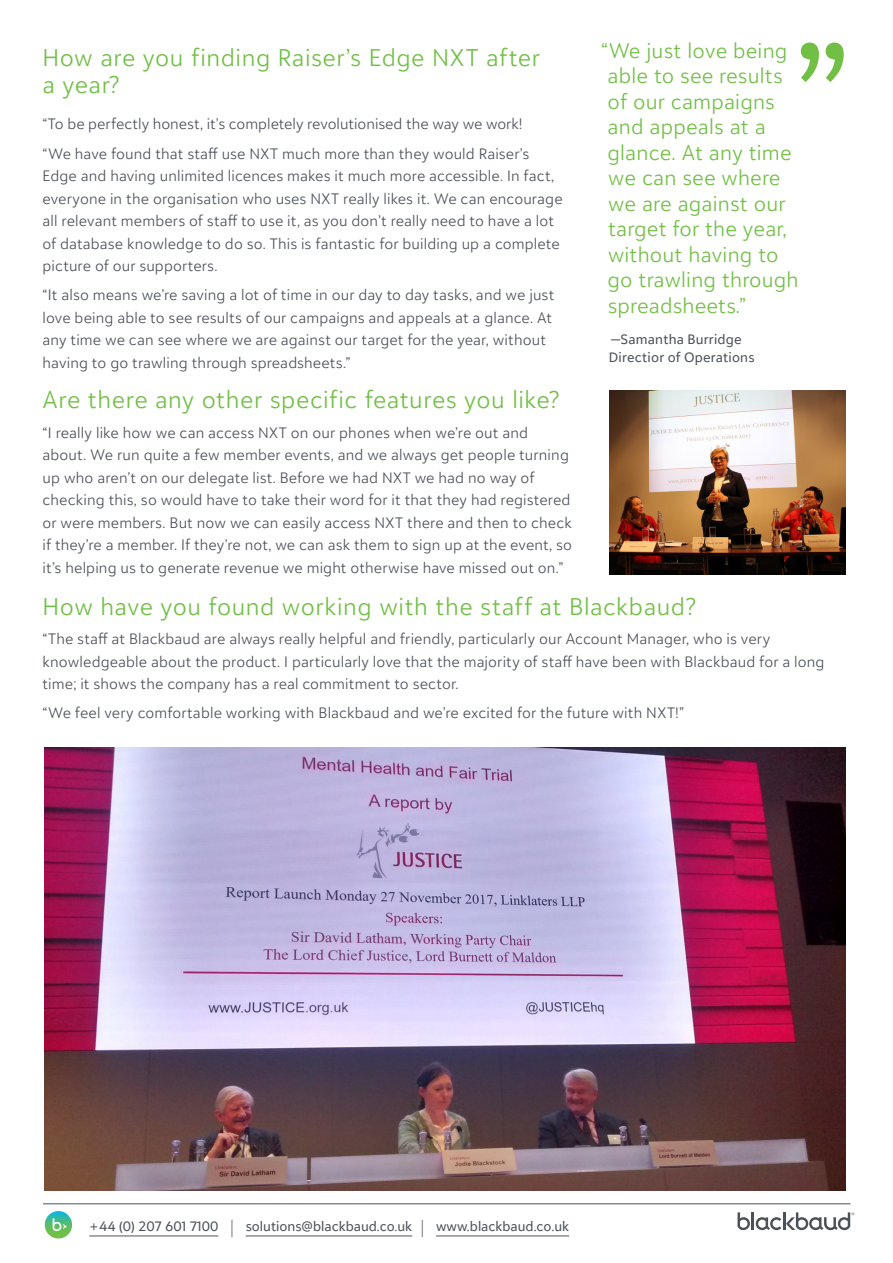
<style>
.page{position:relative;width:893px;height:1263px;background:#fff}
.page>*{position:absolute;margin:0;border:0;box-sizing:border-box;transform-origin:0 0}
.Body_Headline{font:300 24px/27px "Blackbaud Sans";letter-spacing:.025em;color:#71bf44}
.Main_Quote_Attributi{font:300 21px/25.5px "Blackbaud Sans";letter-spacing:.01em;color:#71bf44}
.Body_Text{font:300 15px/22.5px "Blackbaud Sans";letter-spacing:.01em;color:#4c5159}
.Body_Headline-2{font:300 15px "Blackbaud Sans";color:#4c5159}
.t1{font:13.5px "Blackbaud Sans";color:#4d525a}
.Pull_Quote{font:13.5px/18px "Blackbaud Sans";letter-spacing:.015em;color:#4c5159}
.s1{font-weight:300;font-size:20.25px;color:#71757b}
</style>
<div class="page">
<img style="left:45px;top:748px;width:801px;height:442px">
<img style="left:609px;top:390px;width:237px;height:184px">
<svg style="left:801px;top:43px;width:43px;height:39px"></svg>
<hr style="left:89px;top:1235px;width:129px;height:1px;background:#4d525a">
<hr style="left:246px;top:1235px;width:166px;height:1px;background:#4d525a">
<hr style="left:436px;top:1235px;width:133px;height:1px;background:#4d525a">
<svg style="left:45px;top:1211px;width:27px;height:27px"></svg>
<svg style="left:53px;top:1218px;width:14px;height:13px"></svg>
<svg style="left:737px;top:1212px;width:117px;height:18px"></svg>
<hr style="left:43px;top:1203px;width:807px;height:1px;background:#4c5159">
<p class="Body_Headline" style="left:43px;top:44px;width:499px">How are you finding Raiser’s Edge NXT after a year?</p>
<p class="Body_Headline-2" style="left:43px;top:115px;width:481px">“To be perfectly honest, it’s completely revolutionised the way we work!</p>
<p class="Body_Text" style="left:43px;top:142px;width:522px">“We have found that staff use NXT much more than they would Raiser’s Edge and having unlimited licences makes it much more accessible. In fact, everyone in the organisation who uses NXT really likes it. We can encourage all relevant members of staff to use it, as you don’t really need to have a lot of database knowledge to do so. This is fantastic for building up a complete picture of our supporters.</p>
<p class="Body_Text" style="left:43px;top:283px;width:513px">“It also means we’re saving a lot of time in our day to day tasks, and we just love being able to see results of our campaigns and appeals at a glance. At any time we can see where we are against our target for the year, without having to go trawling through spreadsheets.”</p>
<p class="Body_Headline" style="left:43px;top:386px;width:518px">Are there any other specific features you like?</p>
<p class="Body_Text" style="left:43px;top:421px;width:531px">“I really like how we can access NXT on our phones when we’re out and about. We run quite a few member events, and we always get people turning up who aren’t on our delegate list. Before we had NXT we had no way of checking this, so would have to take their word for it that they had registered or were members. But now we can easily access NXT there and then to check if they’re a member. If they’re not, we can ask them to sign up at the event, so it’s helping us to generate revenue we might otherwise have missed out on.”</p>
<p class="Main_Quote_Attributi" style="left:607px;top:37px;width:193px;text-indent:-6px">“We just love being able to see results of our campaigns and appeals at a glance. At any time we can see where we are against our target for the year, without having to go trawling through spreadsheets.”</p>
<p class="Pull_Quote" style="left:609px;top:330px;width:147px">—Samantha Burridge<br>Directior of Operations</p>
<p class="Body_Headline" style="left:43px;top:592px;width:655px">How have you found working with the staff at Blackbaud?</p>
<p class="Body_Text" style="left:43px;top:627px;width:783px">“The staff at Blackbaud are always really helpful and friendly, particularly our Account Manager, who is very knowledgeable about the product. I particularly love that the majority of staff have been with Blackbaud for a long time; it shows the company has a real commitment to sector.</p>
<p class="Body_Text" style="left:43px;top:701px;width:643px">“We feel very comfortable working with Blackbaud and we’re excited for the future with NXT!”</p>
<p class="t1" style="left:89px;top:1218px;width:481px">+44 (0) 207 601 7100 <span class="s1">|</span> solutions@blackbaud.co.uk <span class="s1">|</span> www.blackbaud.co.uk</p>
</div>
